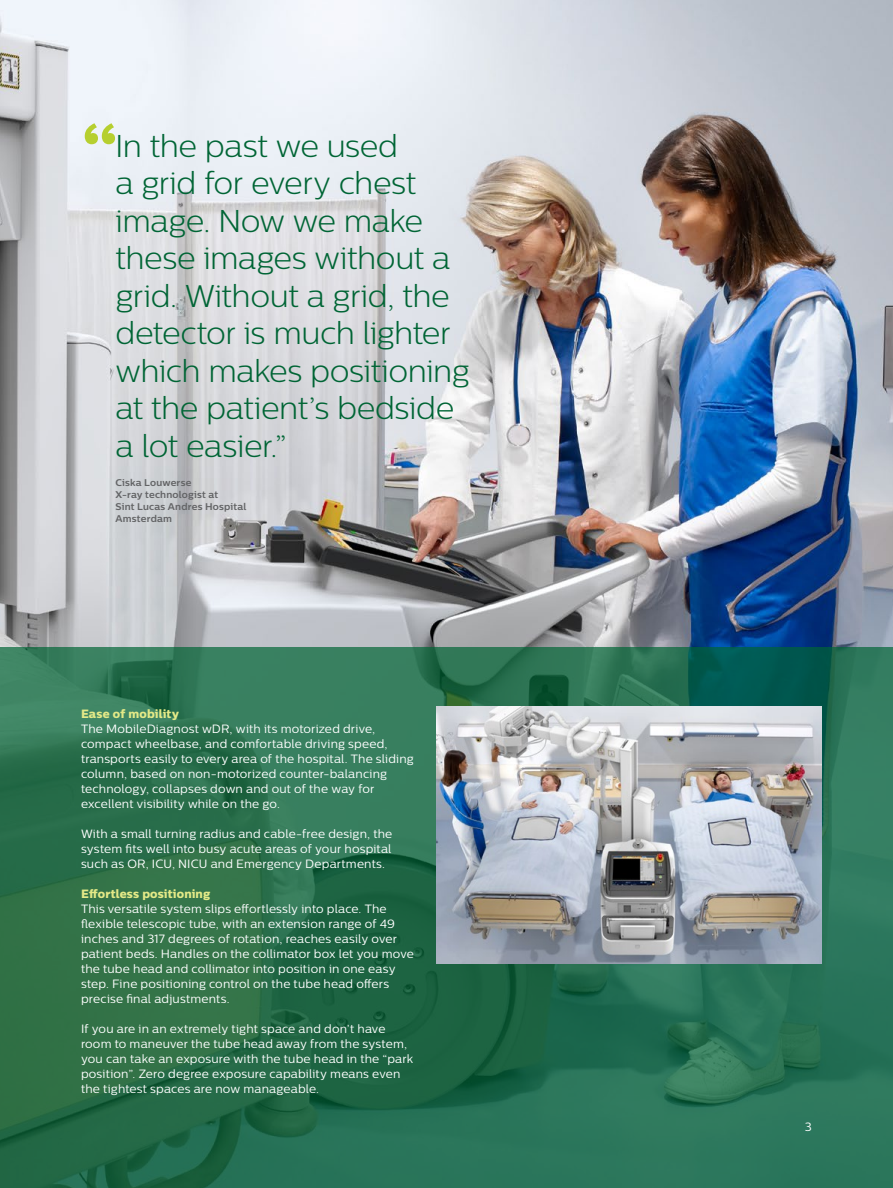
<style>
.page{position:relative;width:893px;height:1188px;background:#fff}
.page>*{position:absolute;margin:0;border:0;box-sizing:border-box;transform-origin:0 0}
.t1{font:72px "Centrale Sans X Bold";color:#b6cf2f}
.t2{font:300 31.5px/37.5px "Centrale Sans";letter-spacing:-.02em;color:#006535}
.t3{font:12px/15px "Centrale Sans";letter-spacing:.015em;color:#fff}
.t4{font:12px "Centrale Sans X Bold";letter-spacing:.015em;color:#e3e987}
.t5{font:700 9.75px/12px "Centrale Sans";letter-spacing:.02em;color:#636466}
</style>
<div class="page">
<img style="left:0;top:0;width:893px;height:647px">
<svg style="left:0;top:647px;width:893px;height:541px;background:#297050"></svg>
<img style="left:437px;top:706px;width:384px;height:258px">
<h1 class="t1" style="left:81px;top:103px;width:39px">“</h1>
<h2 class="t2" style="left:115px;top:127px;width:356px">In the past we used<br>a grid for every chest image. Now we make these images without a grid. Without a grid, the detector is much lighter which makes positioning at the patient’s bedside a lot easier.”</h2>
<p class="t5" style="left:116px;top:476px;width:132px">Ciska Louwerse<br>X-ray technologist at<br>Sint Lucas Andres Hospital<br>Amsterdam</p>
<p class="t4" style="left:81px;top:707px;width:100px">Ease of mobility</p>
<p class="t3" style="left:81px;top:721px;width:334px">The MobileDiagnost wDR, with its motorized drive, compact wheelbase, and comfortable driving speed, transports easily to every area of the hospital. The sliding column, based on non-motorized counter-balancing technology, collapses down and out of the way for excellent visibility while on the go.</p>
<p class="t3" style="left:81px;top:826px;width:313px;text-align:justify">With a small turning radius and cable-free design, the system fits well into busy acute areas of your hospital such as OR, ICU, NICU and Emergency Departments.</p>
<p class="t4" style="left:81px;top:887px;width:131px">Effortless positioning</p>
<p class="t3" style="left:81px;top:901px;width:334px">This versatile system slips effortlessly into place. The flexible telescopic tube, with an extension range of 49 inches and 317 degrees of rotation, reaches easily over patient beds. Handles on the collimator box let you move the tube head and collimator into position in one easy step. Fine positioning control on the tube head offers precise final adjustments.</p>
<p class="t3" style="left:81px;top:1021px;width:334px">If you are in an extremely tight space and don’t have room to maneuver the tube head away from the system, you can take an exposure with the tube head in the “park position”. Zero degree exposure capability means even the tightest spaces are now manageable.</p>
<p class="t3" style="left:805px;top:1119px;width:8px">3</p>
</div>
